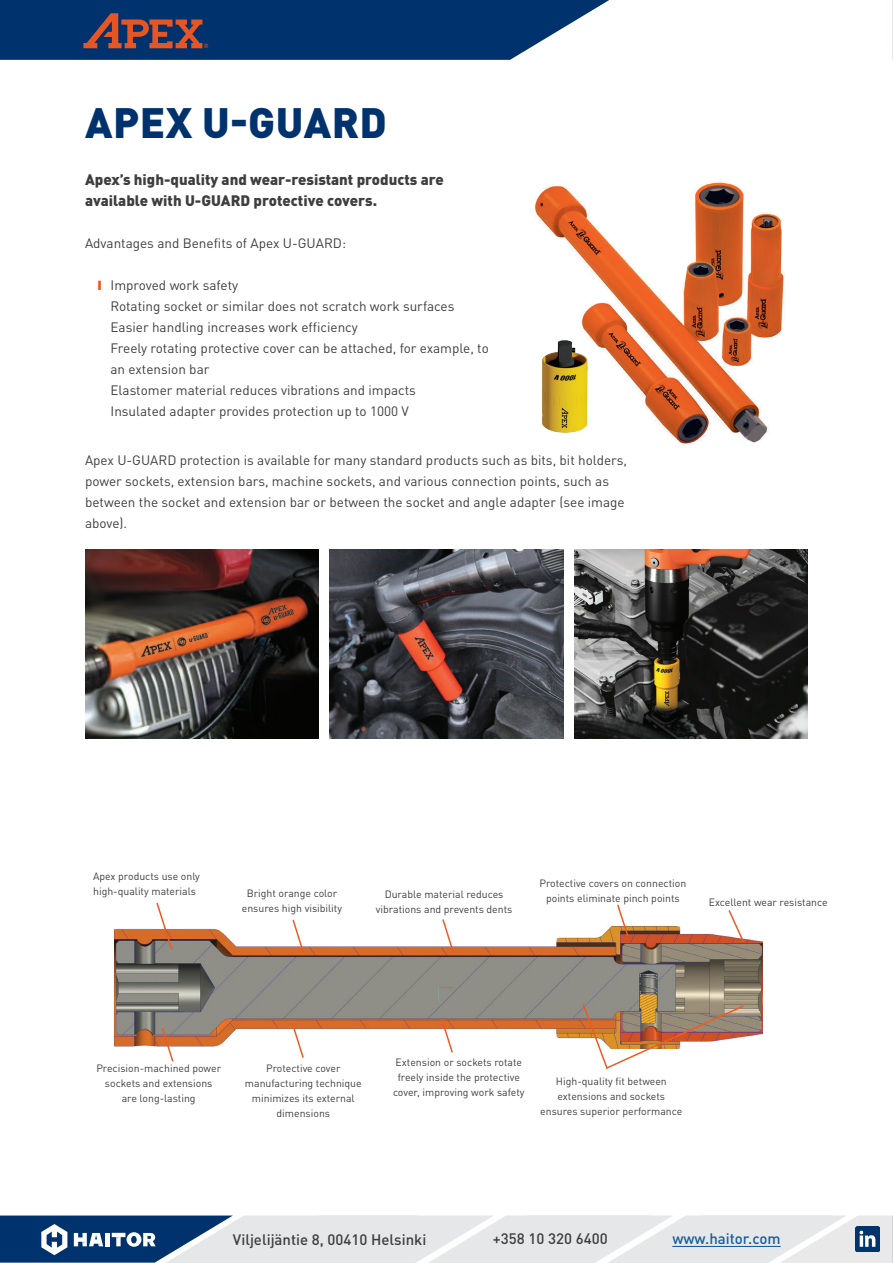
<style>
.page{position:relative;width:893px;height:1263px;background:#fff}
.page>*{position:absolute;margin:0;border:0;box-sizing:border-box;transform-origin:0 0}
.Big_headline_blue_1__line{font:900 42px "DINOT";letter-spacing:.01em;color:#00326d}
.Ingress{font:900 15px/21px "DINOT";color:#3e3e3f}
.t1{font:500 15px "DINOT";color:#3e3e3f}
.t2{font:500 15px "DINOT";color:#175d9e}
.Body_text{font:13.5px/21px "DINOT";color:#3e3e3f}
.Image_text{font:10.5px/15px "DINOT";color:#3e3e3f;text-align:center}
</style>
<div class="page">
<img style="left:115px;top:927px;width:647px;height:120px">
<svg style="left:155px;top:902px;width:19px;height:49px"></svg>
<svg style="left:291px;top:919px;width:14px;height:36px"></svg>
<svg style="left:441px;top:919px;width:14px;height:35px"></svg>
<svg style="left:616px;top:904px;width:14px;height:34px"></svg>
<svg style="left:727px;top:910px;width:18px;height:34px"></svg>
<svg style="left:291px;top:1022px;width:14px;height:36px"></svg>
<svg style="left:440px;top:1017px;width:14px;height:36px"></svg>
<svg style="left:160px;top:1026px;width:15px;height:36px"></svg>
<svg style="left:581px;top:1003px;width:164px;height:66px"></svg>
<img style="left:535px;top:182px;width:249px;height:262px">
<img style="left:85px;top:549px;width:234px;height:189px">
<img style="left:330px;top:549px;width:233px;height:189px">
<img style="left:574px;top:549px;width:234px;height:189px">
<img style="left:537px;top:333px;width:54px;height:108px">
<svg style="left:0;top:0;width:609px;height:60px;background:#204475"></svg>
<svg style="left:0;top:1215px;width:893px;height:48px;background:#bac5d2"></svg>
<svg style="left:892px;top:0;width:1px;height:60px"></svg>
<p class="Big_headline_blue_1__line" style="left:85px;top:95px;width:303px">APEX U-GUARD</p>
<p class="Ingress" style="left:85px;top:169px;width:360px">Apex’s high-quality and wear-resistant products are available with U-GUARD protective covers.</p>
<p class="Body_text" style="left:85px;top:232px;width:262px">Advantages and Benefits of Apex U-GUARD:</p>
<p class="Body_text" style="left:111px;top:274px;width:380px">Improved work safety<br>Rotating socket or similar does not scratch work surfaces Easier handling increases work efficiency<br>Freely rotating protective cover can be attached, for example, to an extension bar<br>Elastomer material reduces vibrations and impacts<br>Insulated adapter provides protection up to 1000 V</p>
<p class="Body_text" style="left:85px;top:450px;width:544px">Apex U-GUARD protection is available for many standard products such as bits, bit holders, power sockets, extension bars, machine sockets, and various connection points, such as between the socket and extension bar or between the socket and angle adapter (see image above).</p>
<p class="Image_text" style="left:93px;top:868px;width:108px;text-align:left">Apex products use only high-quality materials</p>
<p class="Image_text" style="left:242px;top:885px;width:102px">Bright orange color ensures high visibility</p>
<p class="Image_text" style="left:376px;top:886px;width:138px">Durable material reduces vibrations and prevents dents</p>
<p class="Image_text" style="left:539px;top:876px;width:148px">Protective covers on connection points eliminate pinch points</p>
<p class="Image_text" style="left:709px;top:895px;width:120px">Excellent wear resistance</p>
<p class="Image_text" style="left:96px;top:1060px;width:126px">Precision-machined power sockets and extensions are long-lasting</p>
<p class="Image_text" style="left:245px;top:1060px;width:118px">Protective cover manufacturing technique minimizes its external dimensions</p>
<p class="Image_text" style="left:393px;top:1054px;width:133px">Extension or sockets rotate freely inside the protective cover, improving work safety</p>
<p class="Image_text" style="left:540px;top:1073px;width:144px">High-quality fit between extensions and sockets ensures superior performance</p>
<p class="t1" style="left:233px;top:1230px;width:195px">Viljelijäntie 8, 00410 Helsinki</p>
<p class="t1" style="left:493px;top:1229px;width:116px">+358 10 320 6400</p>
<p class="t2" style="left:672px;top:1229px;width:110px">www.haitor.com</p>
</div>
